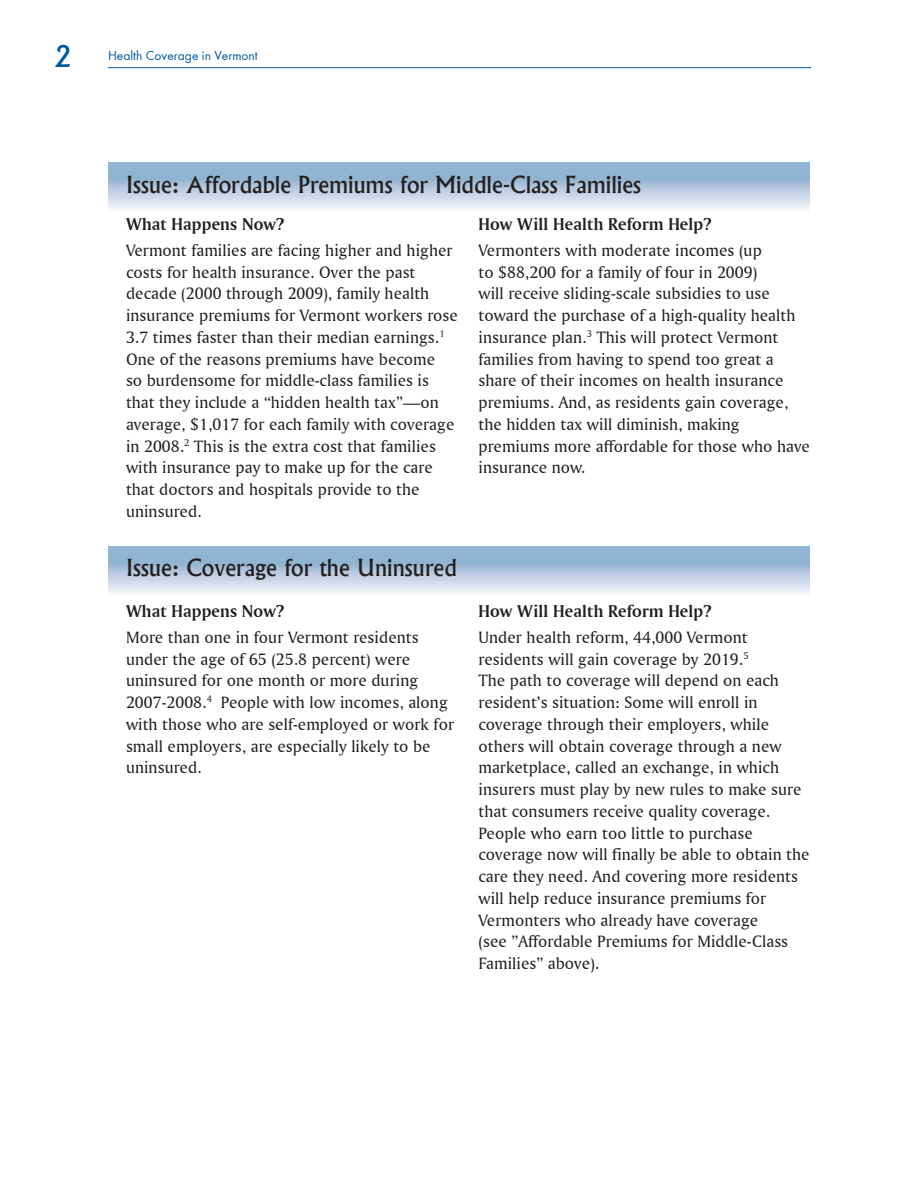
<style>
.page{position:relative;width:918px;height:1188px;background:#fff}
.page>*{position:absolute;margin:0;border:0;box-sizing:border-box;transform-origin:0 0}
.t1{font:500 28.5px "Albertus";color:#00599b}
.header_1{font:500 22.5px "Albertus";letter-spacing:.005em;color:#231f20}
.header_2{font:18px "Amerigo BT Bold A";letter-spacing:.005em;color:#231f20}
.body_text{font:17.25px/21.8px "Amerigo BT Roman A";letter-spacing:.005em;color:#231f20}
.t2{font:13.5px "Function";color:#00599b}
</style>
<div class="page">
<hr style="left:108px;top:67px;width:703px;height:1px;background:#00599b">
<svg style="left:108px;top:162px;width:702px;height:47px;background:#b2c8de"></svg>
<svg style="left:108px;top:547px;width:702px;height:47px;background:#b3c9df"></svg>
<p class="t1" style="left:54px;top:39px;width:19px">2</p>
<p class="t2" style="left:108px;top:48px;width:151px">Health Coverage in Vermont</p>
<p class="header_1" style="left:126px;top:170px;width:517px">Issue: Affordable Premiums for Middle-Class Families</p>
<p class="header_2" style="left:126px;top:213px;width:159px">What Happens Now?</p>
<p class="body_text" style="left:126px;top:239px;width:333px">Vermont families are facing higher and higher costs for health insurance. Over the past decade (2000 through 2009), family health insurance premiums for Vermont workers rose 3.7 times faster than their median earnings.<sup>1<br></sup>One of the reasons premiums have become<br>so burdensome for middle-class families is that they include a “hidden health tax”—on average, $1,017 for each family with coverage in 2008.<sup>2</sup> This is the extra cost that families with insurance pay to make up for the care that doctors and hospitals provide to the uninsured.</p>
<p class="header_2" style="left:478px;top:213px;width:234px">How Will Health Reform Help?</p>
<p class="body_text" style="left:478px;top:239px;width:333px">Vermonters with moderate incomes (up<br>to $88,200 for a family of four in 2009)<br>will receive sliding-scale subsidies to use toward the purchase of a high-quality health insurance plan.<sup>3</sup> This will protect Vermont families from having to spend too great a share of their incomes on health insurance premiums. And, as residents gain coverage, the hidden tax will diminish, making premiums more affordable for those who have insurance now.</p>
<p class="header_1" style="left:126px;top:553px;width:332px">Issue: Coverage for the Uninsured</p>
<p class="header_2" style="left:126px;top:600px;width:159px">What Happens Now?</p>
<p class="body_text" style="left:126px;top:626px;width:330px">More than one in four Vermont residents under the age of 65 (25.8 percent) were uninsured for one month or more during 2007-2008.<sup>4</sup> People with low incomes, along with those who are self-employed or work for small employers, are especially likely to be uninsured.</p>
<p class="header_2" style="left:478px;top:600px;width:234px">How Will Health Reform Help?</p>
<p class="body_text" style="left:478px;top:626px;width:333px">Under health reform, 44,000 Vermont residents will gain coverage by 2019.<sup>5<br></sup>The path to coverage will depend on each resident’s situation: Some will enroll in coverage through their employers, while others will obtain coverage through a new marketplace, called an exchange, in which insurers must play by new rules to make sure that consumers receive quality coverage.<br>People who earn too little to purchase coverage now will finally be able to obtain the care they need. And covering more residents will help reduce insurance premiums for Vermonters who already have coverage<br>(see ”Affordable Premiums for Middle-Class Families” above).</p>
</div>
